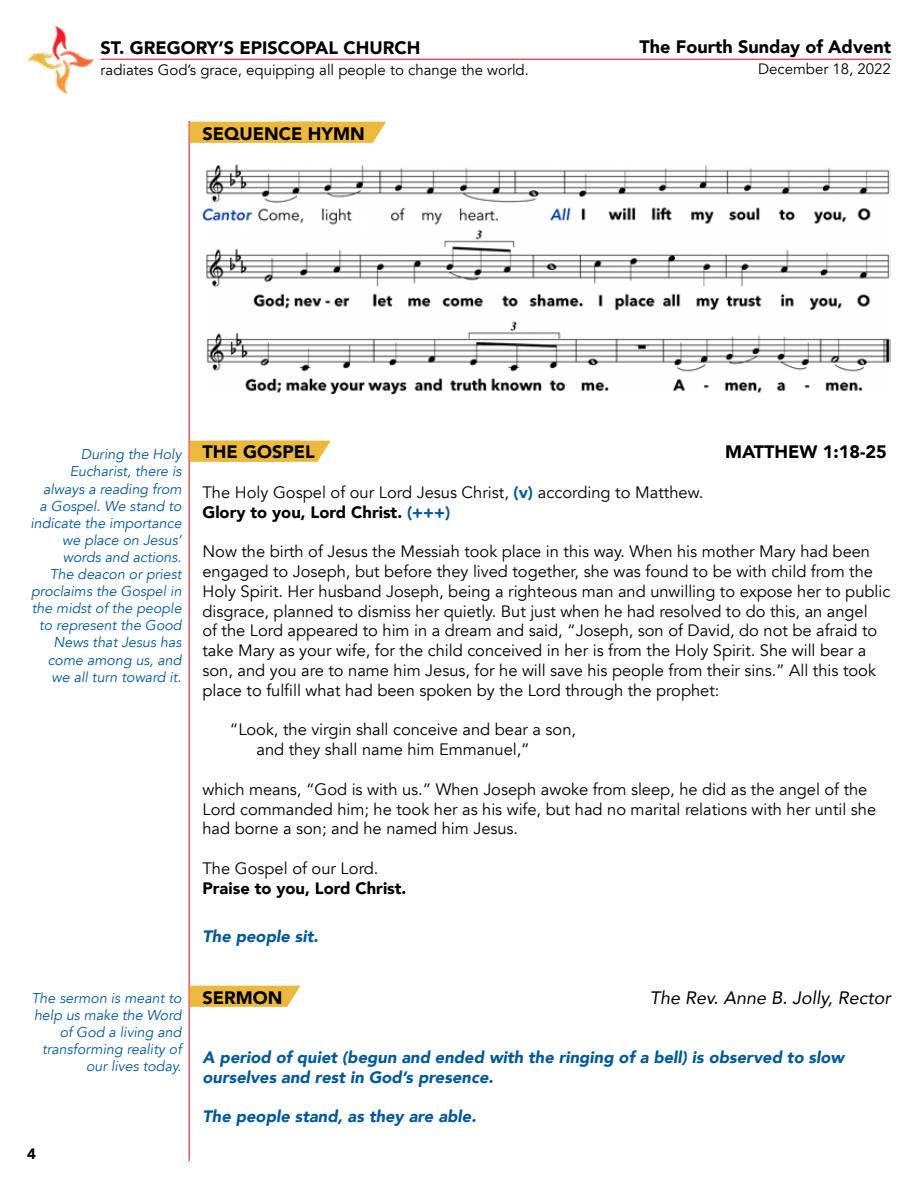
<style>
.page{position:relative;width:918px;height:1188px;background:#fff}
.page>*{position:absolute;margin:0;border:0;box-sizing:border-box;transform-origin:0 0}
.t1{font:900 18px "Avenir";color:#000}
.t2{font:italic 18px "Avenir";color:#000}
.t3{font:16.5px/19.8px "Avenir";color:#000}
.t4{font:italic 900 16.5px/19.8px "Avenir";color:#00599d}
.t5{font:900 16.5px "Avenir";color:#000}
.t6{font:15px "Avenir";color:#000}
.t7{font:900 15px "Avenir";color:#000}
.t8{font:italic 14.25px/17.1px "Avenir";color:#00599d;text-align:right}
.s1{font-weight:900;color:#00599d}
.s2{font-weight:900}
</style>
<div class="page">
<hr style="left:189px;top:121px;width:1px;height:1040px;background:#d2232a">
<hr style="left:101px;top:59px;width:790px;height:1px;background:#d2232a">
<img style="left:27px;top:27px;width:89px;height:68px">
<img style="left:202px;top:164px;width:689px;height:231px">
<svg style="left:190px;top:122px;width:196px;height:21px;background:#ecba44"></svg>
<svg style="left:190px;top:441px;width:141px;height:21px;background:#edbb47"></svg>
<svg style="left:190px;top:986px;width:111px;height:21px;background:#edbd4a"></svg>
<p class="t1" style="left:101px;top:33px;width:321px">ST. GREGORY’S EPISCOPAL CHURCH</p>
<p class="t6" style="left:101px;top:61px;width:430px">radiates God’s grace, equipping all people to change the world.</p>
<p class="t1" style="left:202px;top:118px;width:164px">SEQUENCE HYMN</p>
<p class="t1" style="left:639px;top:31px;width:253px">The Fourth Sunday of Advent</p>
<p class="t6" style="left:758px;top:60px;width:134px">December 18, 2022</p>
<p class="t8" style="left:30px;top:446px;width:153px">During the Holy<br>Eucharist, there is always a reading from<br>a Gospel. We stand to indicate the importance we place on Jesus’ words and actions.<br>The deacon or priest proclaims the Gospel in the midst of the people to represent the Good<br>News that Jesus has come among us, and we all turn toward it.</p>
<p class="t8" style="left:31px;top:989px;width:152px">The sermon is meant to help us make the Word of God a living and transforming reality of our lives today.</p>
<p class="t7" style="left:27px;top:1141px;width:10px">4</p>
<p class="t1" style="left:202px;top:437px;width:114px">THE GOSPEL</p>
<p class="t1" style="left:725px;top:437px;width:163px">MATTHEW 1:18-25</p>
<p class="t3" style="left:202px;top:483px;width:502px">The Holy Gospel of our Lord Jesus Christ, <span class="s1">(v)</span> according to Matthew.<br><span class="s2">Glory to you, Lord Christ.</span> <span class="s1">(+++)</span></p>
<p class="t3" style="left:202px;top:542px;width:689px">Now the birth of Jesus the Messiah took place in this way. When his mother Mary had been engaged to Joseph, but before they lived together, she was found to be with child from the Holy Spirit. Her husband Joseph, being a righteous man and unwilling to expose her to public disgrace, planned to dismiss her quietly. But just when he had resolved to do this, an angel<br>of the Lord appeared to him in a dream and said, “Joseph, son of David, do not be afraid to take Mary as your wife, for the child conceived in her is from the Holy Spirit. She will bear a son, and you are to name him Jesus, for he will save his people from their sins.” All this took place to fulfill what had been spoken by the Lord through the prophet:</p>
<p class="t3" style="left:257px;top:720px;width:321px;text-indent:-27px">“Look, the virgin shall conceive and bear a son, and they shall name him Emmanuel,”</p>
<p class="t3" style="left:202px;top:780px;width:675px">which means, “God is with us.” When Joseph awoke from sleep, he did as the angel of the<br>Lord commanded him; he took her as his wife, but had no marital relations with her until she had borne a son; and he named him Jesus.</p>
<p class="t3" style="left:202px;top:859px;width:178px">The Gospel of our Lord.</p>
<p class="t5" style="left:202px;top:874px;width:206px">Praise to you, Lord Christ.</p>
<p class="t4" style="left:202px;top:927px;width:117px">The people sit.</p>
<p class="t1" style="left:202px;top:982px;width:81px">SERMON</p>
<p class="t2" style="left:650px;top:986px;width:243px">The Rev. Anne B. Jolly, Rector</p>
<p class="t4" style="left:202px;top:1047px;width:643px">A period of quiet (begun and ended with the ringing of a bell) is observed to slow ourselves and rest in God’s presence.</p>
<p class="t4" style="left:202px;top:1107px;width:275px">The people stand, as they are able.</p>
</div>
